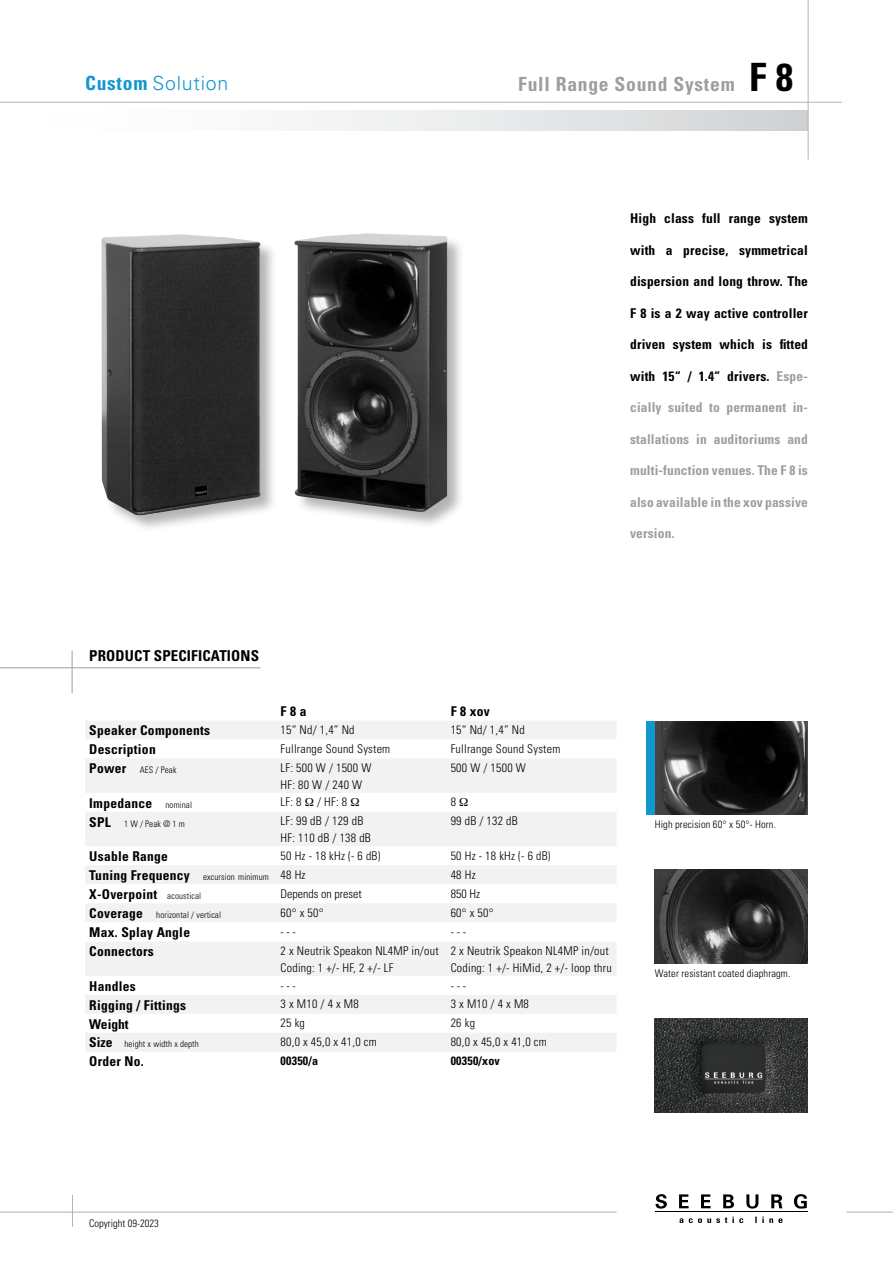
<style>
.page{position:relative;width:893px;height:1263px;background:#fff}
.page>*{position:absolute;margin:0;border:0;box-sizing:border-box;transform-origin:0 0}
.t1{font:700 condensed 39px "Univers";color:#000}
.t2{font:700 condensed 19.5px "Univers";letter-spacing:.04em;color:#9c9e9f}
.t3{font:300 19.5px "Univers";letter-spacing:.04em;color:#1296d0}
.t4{font:700 condensed 15px "Univers";letter-spacing:.01em;color:#000}
.t5{font:700 condensed 13.5px "Univers";letter-spacing:.01em;color:#000}
.t6{font:700 condensed 13.5px "Univers";letter-spacing:.01em;color:#9c9e9f}
.t7{font:700 condensed 13.5px "Univers LT";letter-spacing:.02em;color:#000}
.t8{font:300 condensed 12px/16.5px "Univers";letter-spacing:.02em;color:#000}
.t9{font:700 condensed 12px "Univers";letter-spacing:.02em;color:#000}
.t10{font:300 condensed 12px "Univers";color:#000}
.t11{font:300 condensed 10.5px "Univers";letter-spacing:.01em;color:#000}
.t12{font:300 condensed 9px "Univers";letter-spacing:.01em;color:#000}
.s1{font-weight:700;font-stretch:condensed}
.s2{color:#9c9e9f}
.s3{font-weight:700;font-size:13.5px}
.s4{font-weight:300;font-size:9px}
.s5{font-size:12px}
</style>
<div class="page">
<img style="left:655px;top:1019px;width:153px;height:93px">
<img style="left:655px;top:721px;width:152px;height:93px">
<img style="left:655px;top:870px;width:153px;height:93px">
<hr style="left:0;top:667px;width:260px;height:1px;background:#9c9e9f">
<hr style="left:72px;top:651px;width:1px;height:42px;background:#9c9e9f">
<div style="left:0;top:111px;width:808px;height:19px;background:linear-gradient(to right,#fff,#d4d5d6)"></div>
<hr style="left:0;top:102px;width:842px;height:1px;background:#b1b3b4">
<hr style="left:808px;top:0;width:1px;height:159px;background:#b1b3b4">
<hr style="left:0;top:1212px;width:617px;height:1px;background:#b1b3b4">
<hr style="left:846px;top:1212px;width:47px;height:1px;background:#b1b3b4">
<hr style="left:655px;top:1211px;width:152px;height:1px;background:#000">
<svg style="left:679px;top:1216px;width:103px;height:7px"></svg>
<svg style="left:655px;top:1194px;width:12px;height:14px"></svg>
<svg style="left:679px;top:1194px;width:10px;height:14px"></svg>
<svg style="left:701px;top:1194px;width:10px;height:14px"></svg>
<svg style="left:723px;top:1194px;width:11px;height:14px"></svg>
<svg style="left:746px;top:1194px;width:12px;height:14px"></svg>
<svg style="left:771px;top:1194px;width:11px;height:14px"></svg>
<svg style="left:794px;top:1194px;width:13px;height:14px"></svg>
<hr style="left:72px;top:1195px;width:1px;height:32px;background:#b1b3b4">
<div style="left:646px;top:721px;width:9px;height:93px;background:#1296d0"></div>
<div style="left:101px;top:233px;width:364px;height:300px;background:#000;opacity:.3"></div>
<img style="left:102px;top:233px;width:345px;height:282px">
<svg style="left:85px;top:721px;width:531px;height:330px;fill:#f2f2f3"></svg>
<svg style="left:305px;top:798px;width:8px;height:8px"></svg>
<svg style="left:351px;top:798px;width:8px;height:8px"></svg>
<svg style="left:460px;top:798px;width:8px;height:8px"></svg>
<h2 class="t3" style="left:85px;top:72px;width:145px"><span class="s1">Custom</span> Solution</h2>
<h2 class="t2" style="left:518px;top:72px;width:218px">Full Range Sound System</h2>
<h1 class="t1" style="left:749px;top:53px;width:45px">F 8</h1>
<p class="t4" style="left:89px;top:646px;width:171px">PRODUCT SPECIFICATIONS</p>
<p class="t5" style="left:281px;top:703px;width:27px">F 8 a</p>
<p class="t5" style="left:451px;top:703px;width:41px">F 8 xov</p>
<p class="t5" style="left:630px;top:210px;width:179px">High class full range system</p>
<p class="t5" style="left:630px;top:241px;width:179px">with a precise, symmetrical</p>
<p class="t5" style="left:630px;top:273px;width:179px">dispersion and long throw. The</p>
<p class="t5" style="left:630px;top:304px;width:179px">F 8 is a 2 way active controller</p>
<p class="t5" style="left:630px;top:336px;width:179px">driven system which is fitted</p>
<p class="t5" style="left:630px;top:367px;width:179px">with 15“ / 1.4“ drivers. <span class="s2">Espe-</span></p>
<p class="t6" style="left:630px;top:399px;width:179px">cially suited to permanent in-</p>
<p class="t6" style="left:630px;top:430px;width:179px">stallations in auditoriums and</p>
<p class="t6" style="left:630px;top:462px;width:179px">multi-function venues. The F 8 is</p>
<p class="t6" style="left:630px;top:493px;width:179px">also available in the xov passive</p>
<p class="t6" style="left:630px;top:525px;width:46px">version.</p>
<p class="t5" style="left:89px;top:722px;width:122px">Speaker Components</p>
<p class="t8" style="left:281px;top:721px;width:75px">15“ Nd/ 1,4” Nd</p>
<p class="t8" style="left:451px;top:721px;width:75px">15“ Nd/ 1,4” Nd</p>
<p class="t5" style="left:89px;top:741px;width:68px">Description</p>
<p class="t8" style="left:281px;top:740px;width:111px">Fullrange Sound System</p>
<p class="t8" style="left:451px;top:740px;width:111px">Fullrange Sound System</p>
<p class="t12" style="left:89px;top:765px;width:89px"><span class="s3">Power</span> AES / Peak</p>
<p class="t8" style="left:281px;top:759px;width:92px">LF: 500 W / 1500 W<br>HF: 80 W / 240 W</p>
<p class="t8" style="left:451px;top:759px;width:77px">500 W / 1500 W</p>
<p class="t5" style="left:89px;top:794px;width:104px">Impedance <span class="s4">nominal</span></p>
<p class="t8" style="left:281px;top:794px;width:22px">LF: 8</p>
<p class="t8" style="left:317px;top:794px;width:32px">/ HF: 8</p>
<p class="t8" style="left:451px;top:794px;width:7px">8</p>
<p class="t12" style="left:89px;top:818px;width:97px"><span class="s3">SPL</span> 1 W / Peak @ 1 m</p>
<p class="t8" style="left:281px;top:813px;width:92px">LF: 99 dB / 129 dB<br>HF: 110 dB / 138 dB</p>
<p class="t8" style="left:451px;top:813px;width:69px">99 dB / 132 dB</p>
<p class="t5" style="left:89px;top:848px;width:80px">Usable Range</p>
<p class="t8" style="left:281px;top:847px;width:101px">50 Hz - 18 kHz (- 6 dB)</p>
<p class="t8" style="left:451px;top:847px;width:101px">50 Hz - 18 kHz (- 6 dB)</p>
<p class="t12" style="left:89px;top:871px;width:218px"><span class="s3">Tuning Frequency</span> excursion minimum <span class="s5">48 Hz</span></p>
<p class="t8" style="left:451px;top:866px;width:26px">48 Hz</p>
<p class="t7" style="left:89px;top:886px;width:113px">X-Overpoint <span class="s4">acoustical</span></p>
<p class="t10" style="left:281px;top:886px;width:83px">Depends on preset</p>
<p class="t8" style="left:451px;top:885px;width:31px">850 Hz</p>
<p class="t12" style="left:89px;top:909px;width:133px"><span class="s3">Coverage</span> horizontal / vertical</p>
<p class="t8" style="left:281px;top:904px;width:44px">60° x 50°</p>
<p class="t8" style="left:451px;top:904px;width:44px">60° x 50°</p>
<p class="t7" style="left:89px;top:924px;width:102px">Max. Splay Angle</p>
<p class="t8" style="left:281px;top:923px;width:17px">- - -</p>
<p class="t8" style="left:451px;top:923px;width:17px">- - -</p>
<p class="t5" style="left:89px;top:943px;width:66px">Connectors</p>
<p class="t8" style="left:281px;top:942px;width:160px">2 x Neutrik Speakon NL4MP in/out<br>Coding: 1 +/- HF, 2 +/- LF</p>
<p class="t8" style="left:451px;top:942px;width:162px">2 x Neutrik Speakon NL4MP in/out<br>Coding: 1 +/- HiMid, 2 +/- loop thru</p>
<p class="t5" style="left:89px;top:977px;width:48px">Handles</p>
<p class="t8" style="left:281px;top:977px;width:17px">- - -</p>
<p class="t8" style="left:451px;top:977px;width:17px">- - -</p>
<p class="t5" style="left:89px;top:996px;width:98px">Rigging / Fittings</p>
<p class="t8" style="left:281px;top:996px;width:80px">3 x M10 / 4 x M8</p>
<p class="t8" style="left:451px;top:996px;width:80px">3 x M10 / 4 x M8</p>
<p class="t5" style="left:89px;top:1015px;width:41px">Weight</p>
<p class="t8" style="left:281px;top:1015px;width:26px">25 kg</p>
<p class="t8" style="left:451px;top:1015px;width:26px">26 kg</p>
<p class="t12" style="left:89px;top:1039px;width:111px"><span class="s3">Size</span> height x width x depth</p>
<p class="t8" style="left:281px;top:1034px;width:98px">80,0 x 45,0 x 41,0 cm</p>
<p class="t8" style="left:451px;top:1034px;width:98px">80,0 x 45,0 x 41,0 cm</p>
<p class="t5" style="left:89px;top:1053px;width:56px">Order No.</p>
<p class="t9" style="left:281px;top:1053px;width:39px">00350/a</p>
<p class="t9" style="left:451px;top:1053px;width:51px">00350/xov</p>
<p class="t11" style="left:655px;top:818px;width:123px">High precision 60° x 50°- Horn.</p>
<p class="t11" style="left:655px;top:967px;width:137px">Water resistant coated diaphragm.</p>
<p class="t11" style="left:89px;top:1216px;width:71px">Copyright 09-2023</p>
</div>
